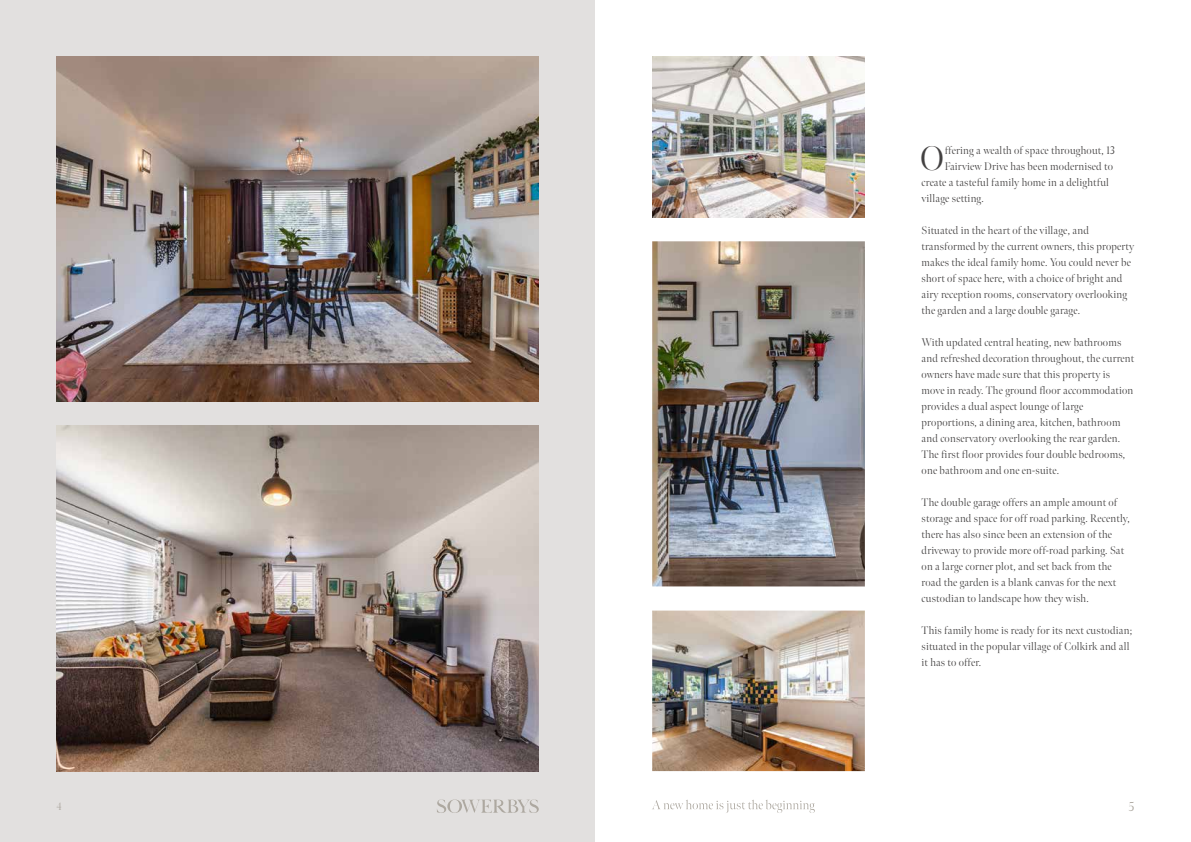
<style>
.page{position:relative;width:1191px;height:842px;background:#fff}
.page>*{position:absolute;margin:0;border:0;box-sizing:border-box;transform-origin:0 0}
.t1{font:300 34px "Meno Banner";color:#434141}
.t2{font:300 13px "Meno Banner";color:#ada8a0}
.t3{font:300 11px/16px "Meno Banner";letter-spacing:.02em;color:#434141}
.t4{font:300 11px "Meno Banner";color:#ada8a0}
</style>
<div class="page">
<div style="left:0;top:0;width:595px;height:842px;background:#e2e0df"></div>
<svg style="left:437px;top:799px;width:102px;height:14px"></svg>
<svg style="left:652px;top:800px;width:162px;height:13px"></svg>
<img style="left:57px;top:57px;width:482px;height:345px">
<img style="left:57px;top:426px;width:482px;height:345px">
<img style="left:652px;top:241px;width:213px;height:345px">
<img style="left:652px;top:611px;width:213px;height:160px">
<img style="left:652px;top:57px;width:213px;height:160px">
<h1 class="t1" style="left:920px;top:138px;width:25px">O</h1>
<p class="t3" style="left:944px;top:142px;width:171px">ffering a wealth of space throughout, 13</p>
<p class="t3" style="left:944px;top:158px;width:170px">Fairview Drive has been modernised to</p>
<p class="t3" style="left:921px;top:174px;width:189px">create a tasteful family home in a delightful</p>
<p class="t3" style="left:921px;top:190px;width:64px">village setting.</p>
<p class="t3" style="left:921px;top:222px;width:214px">Situated in the heart of the village, and transformed by the current owners, this property makes the ideal family home. You could never be short of space here, with a choice of bright and airy reception rooms, conservatory overlooking the garden and a large double garage.</p>
<p class="t3" style="left:921px;top:334px;width:214px">With updated central heating, new bathrooms and refreshed decoration throughout, the current owners have made sure that this property is move in ready. The ground floor accommodation provides a dual aspect lounge of large proportions, a dining area, kitchen, bathroom and conservatory overlooking the rear garden.<br>The first floor provides four double bedrooms, one bathroom and one en-suite.</p>
<p class="t3" style="left:921px;top:494px;width:210px">The double garage offers an ample amount of storage and space for off road parking. Recently, there has also since been an extension of the driveway to provide more off-road parking. Sat on a large corner plot, and set back from the road the garden is a blank canvas for the next custodian to landscape how they wish.</p>
<p class="t3" style="left:921px;top:623px;width:212px">This family home is ready for its next custodian; situated in the popular village of Colkirk and all it has to offer.</p>
<p class="t4" style="left:57px;top:799px;width:7px">4</p>
<p class="t2" style="left:1128px;top:798px;width:7px">5</p>
</div>
